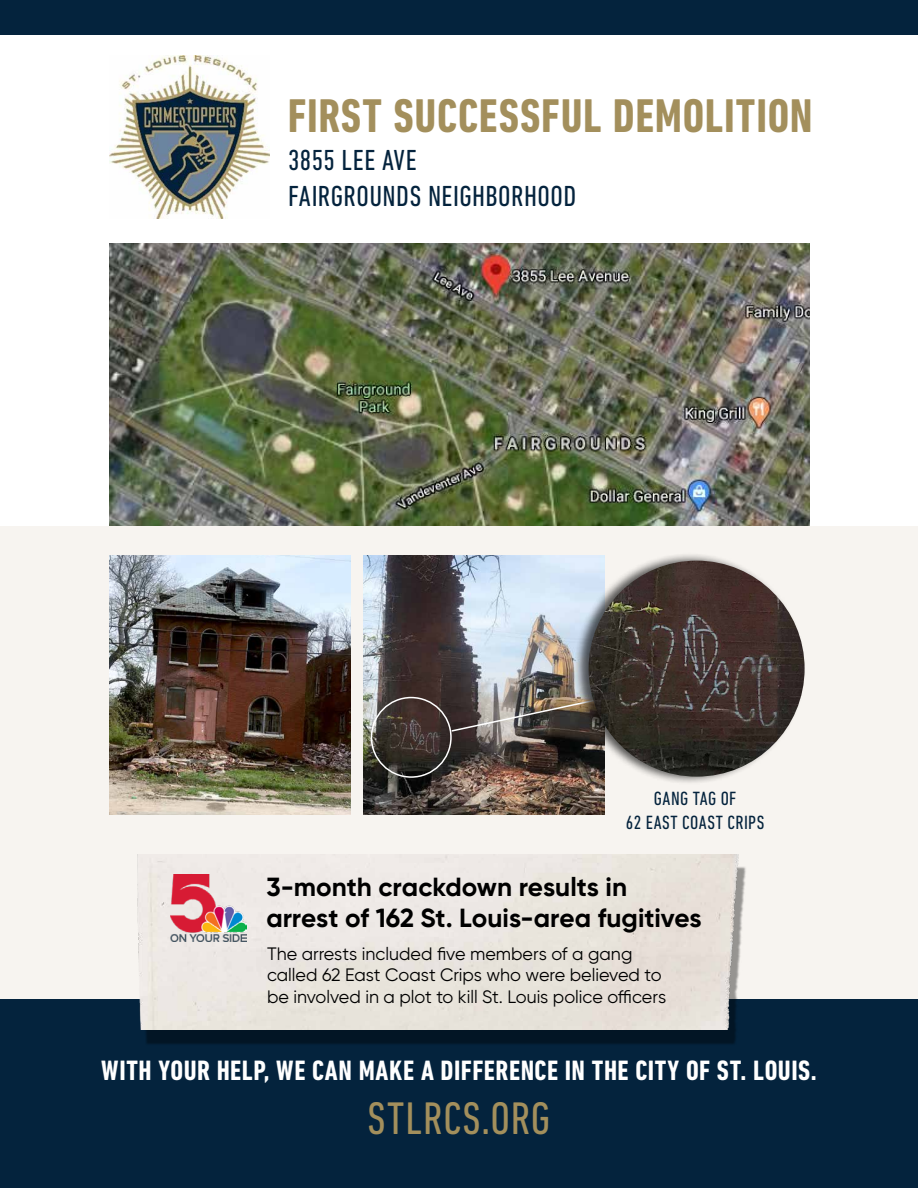
<style>
.page{position:relative;width:918px;height:1188px;background:#fff}
.page>*{position:absolute;margin:0;border:0;box-sizing:border-box;transform-origin:0 0}
.t1{font:700 condensed 48.15px "DIN Next LT Pro";letter-spacing:.015em;color:#a38f5c}
.t2{font:condensed 46.5px "DIN Next LT Pro";letter-spacing:.02em;color:#a38f5c}
.t3{font:condensed 29.55px/35.4px "DIN Next LT Pro";letter-spacing:.015em;color:#04233d}
.t4{font:700 condensed 28.5px "DIN Next LT Pro";letter-spacing:.02em;color:#fff}
.t5{font:700 26.25px/31.3px "Gilroy";color:#000}
.t6{font:condensed 19.5px/23.4px "DIN Next LT Pro";letter-spacing:.025em;color:#04233d;text-align:center}
.t7{font:18px/21.6px "Gilroy";color:#000}
</style>
<div class="page">
<div style="left:0;top:960px;width:918px;height:228px;background:#04233d"></div>
<img style="left:110px;top:243px;width:700px;height:283px">
<img style="left:109px;top:56px;width:161px;height:163px">
<div style="left:0;top:526px;width:918px;height:473px;background:#f7f4f0"></div>
<img style="left:109px;top:555px;width:241px;height:260px">
<img style="left:364px;top:555px;width:241px;height:260px">
<div style="left:371px;top:697px;width:81px;height:81px;border:2px solid #fff;border-radius:50%"></div>
<div style="left:142px;top:866px;width:605px;height:179px;background:#021525"></div>
<img style="left:137px;top:855px;width:610px;height:175px">
<img style="left:170px;top:875px;width:76px;height:67px">
<img style="left:450px;top:679px;width:124px;height:54px">
<div style="left:574px;top:552px;width:232px;height:233px;background:#000;opacity:.65"></div>
<img style="left:589px;top:561px;width:216px;height:216px;border-radius:108px">
<div style="left:0;top:0;width:918px;height:35px;background:#04233d"></div>
<h1 class="t1" style="left:288px;top:89px;width:526px">FIRST SUCCESSFUL DEMOLITION</h1>
<h3 class="t3" style="left:288px;top:142px;width:290px">3855 LEE AVE<br>FAIRGROUNDS NEIGHBORHOOD</h3>
<p class="t6" style="left:626px;top:787px;width:140px">GANG TAG OF<br>62 EAST COAST CRIPS</p>
<h3 class="t5" style="left:266px;top:871px;width:437px">3-month crackdown results in arrest of 162 St. Louis-area fugitives</h3>
<p class="t7" style="left:267px;top:942px;width:401px">The arrests included five members of a gang called 62 East Coast Crips who were believed to be involved in a plot to kill St. Louis police officers</p>
<h3 class="t4" style="left:101px;top:1054px;width:717px">WITH YOUR HELP, WE CAN MAKE A DIFFERENCE IN THE CITY OF ST. LOUIS.</h3>
<h2 class="t2" style="left:368px;top:1092px;width:184px">STLRCS.ORG</h2>
</div>
